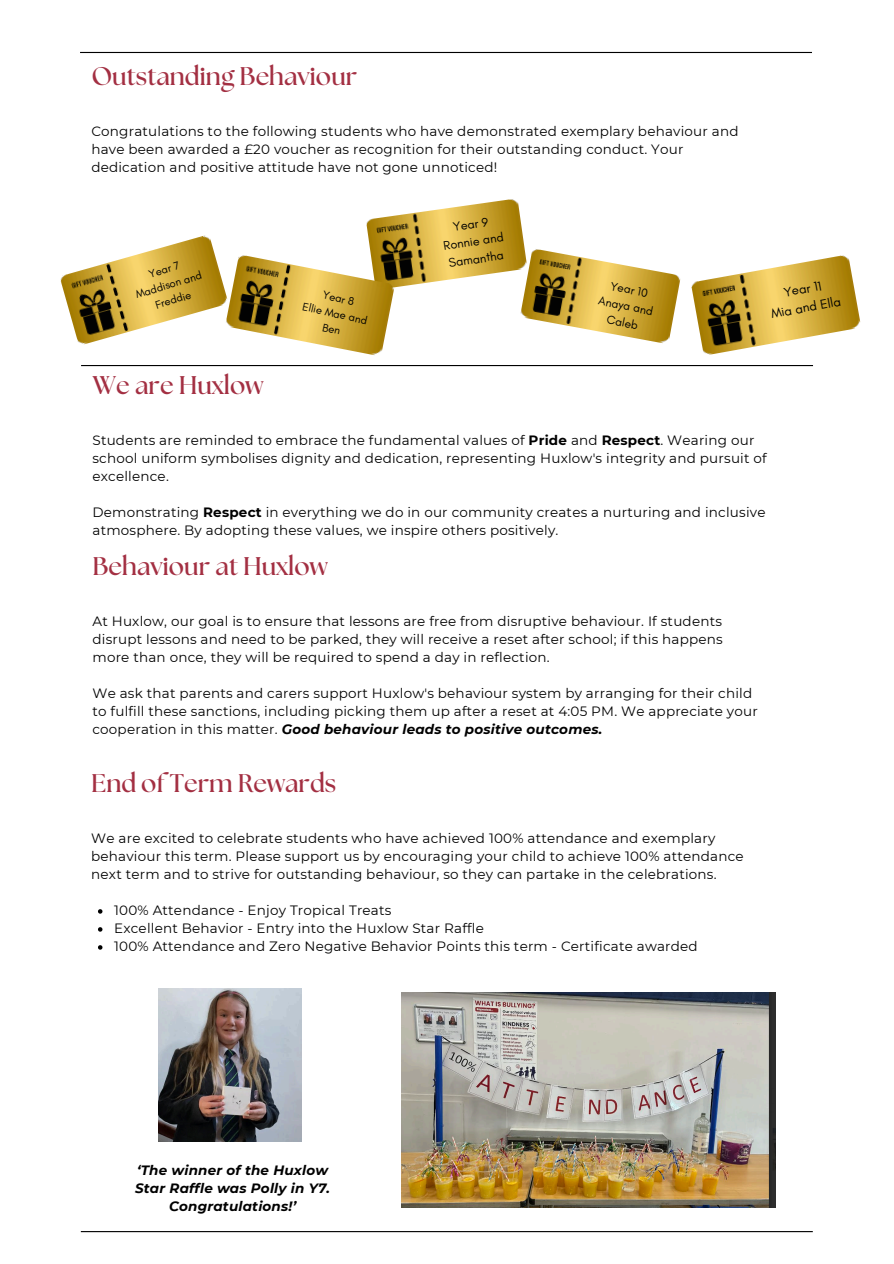
<style>
.page{position:relative;width:894px;height:1264px;background:#fff}
.page>*{position:absolute;margin:0;border:0;box-sizing:border-box;transform-origin:0 0}
.t1{font:700 25.5px "The Seasons";color:#a32f42}
.t2{font:13.5px/18px "Montserrat";letter-spacing:.015em;color:#000}
.t3{font:italic 700 13.5px/18px "Montserrat";letter-spacing:.015em;color:#000;text-align:center}
.t4{font:13.2px/18.5px "Glacial Indifference";color:#000;text-align:center}
.t5{font:12.6px/17.5px "Glacial Indifference";color:#000;text-align:center}
.t6{font:12px/16.8px "Glacial Indifference";color:#000;text-align:center}
.t7{font:11.25px/15.6px "Glacial Indifference";color:#000;text-align:center}
.s1{font-weight:700}
.s2{font-weight:700;font-style:italic}
</style>
<div class="page">
<hr style="left:80px;top:52px;width:731px;height:1px;background:#000">
<hr style="left:81px;top:1230px;width:731px;height:2px;background:#000">
<img style="left:366px;top:199px;width:159px;height:89px">
<hr style="left:81px;top:365px;width:731px;height:1px;background:#000">
<img style="left:228px;top:254px;width:167px;height:101px">
<img style="left:60px;top:235px;width:168px;height:110px">
<img style="left:691px;top:255px;width:170px;height:100px">
<img style="left:519px;top:248px;width:161px;height:95px">
<svg style="left:98px;top:909px;width:4px;height:4px"></svg>
<svg style="left:98px;top:927px;width:4px;height:4px"></svg>
<svg style="left:98px;top:945px;width:4px;height:4px"></svg>
<img style="left:159px;top:988px;width:143px;height:153px">
<img style="left:401px;top:992px;width:374px;height:215px">
<p class="t1" style="left:91px;top:64px;width:267px">Outstanding Behaviour</p>
<p class="t2" style="left:91px;top:122px;width:648px">Congratulations to the following students who have demonstrated exemplary behaviour and have been awarded a £20 voucher as recognition for their outstanding conduct. Your dedication and positive attitude have not gone unnoticed!</p>
<h1 class="t7" style="left:147px;top:267px;width:33px;rotate:-17deg">Year 7</h1>
<p class="t7" style="left:134px;top:287px;width:70px;rotate:-17deg">Maddison and<br>Freddie</p>
<p class="t7" style="left:324px;top:287px;width:33px;rotate:13deg">Year 8</p>
<p class="t7" style="left:304px;top:298px;width:67px;rotate:13deg">Ellie Mae and<br>Ben</p>
<p class="t5" style="left:439px;top:220px;width:62px;rotate:-9deg">Year 9<br>Ronnie and<br>Samantha</p>
<p class="t6" style="left:603px;top:275px;width:57px;rotate:11deg">Year 10<br>Anaya and<br>Caleb</p>
<p class="t4" style="left:765px;top:286px;width:72px;rotate:-11deg">Year 11<br>Mia and Ella</p>
<p class="t1" style="left:92px;top:373px;width:172px">We are Huxlow</p>
<p class="t2" style="left:92px;top:431px;width:675px">Students are reminded to embrace the fundamental values of <span class="s1">Pride</span> and <span class="s1">Respect</span>. Wearing our school uniform symbolises dignity and dedication, representing Huxlow's integrity and pursuit of excellence.</p>
<h1 class="t2" style="left:92px;top:503px;width:674px">Demonstrating <span class="s1">Respect</span> in everything we do in our community creates a nurturing and inclusive atmosphere. By adopting these values, we inspire others positively.</h1>
<p class="t1" style="left:92px;top:555px;width:237px">Behaviour at Huxlow</p>
<h1 class="t2" style="left:92px;top:612px;width:631px;text-align:justify">At Huxlow, our goal is to ensure that lessons are free from disruptive behaviour. If students disrupt lessons and need to be parked, they will receive a reset after school; if this happens more than once, they will be required to spend a day in reflection.</h1>
<p class="t2" style="left:92px;top:684px;width:666px">We ask that parents and carers support Huxlow's behaviour system by arranging for their child to fulfill these sanctions, including picking them up after a reset at 4:05 PM. We appreciate your cooperation in this matter. <span class="s2">Good behaviour leads to positive outcomes.</span></p>
<p class="t1" style="left:91px;top:771px;width:246px">End of Term Rewards</p>
<p class="t2" style="left:91px;top:829px;width:653px">We are excited to celebrate students who have achieved 100% attendance and exemplary behaviour this term. Please support us by encouraging your child to achieve 100% attendance next term and to strive for outstanding behaviour, so they can partake in the celebrations.</p>
<p class="t2" style="left:114px;top:901px;width:279px">100% Attendance - Enjoy Tropical Treats</p>
<p class="t2" style="left:114px;top:919px;width:371px">Excellent Behavior - Entry into the Huxlow Star Raffle</p>
<p class="t2" style="left:114px;top:937px;width:585px">100% Attendance and Zero Negative Behavior Points this term - Certificate awarded</p>
<p class="t3" style="left:135px;top:1161px;width:196px">‘The winner of the Huxlow<br>Star Raffle was Polly in Y7.<br>Congratulations!’</p>
</div>
